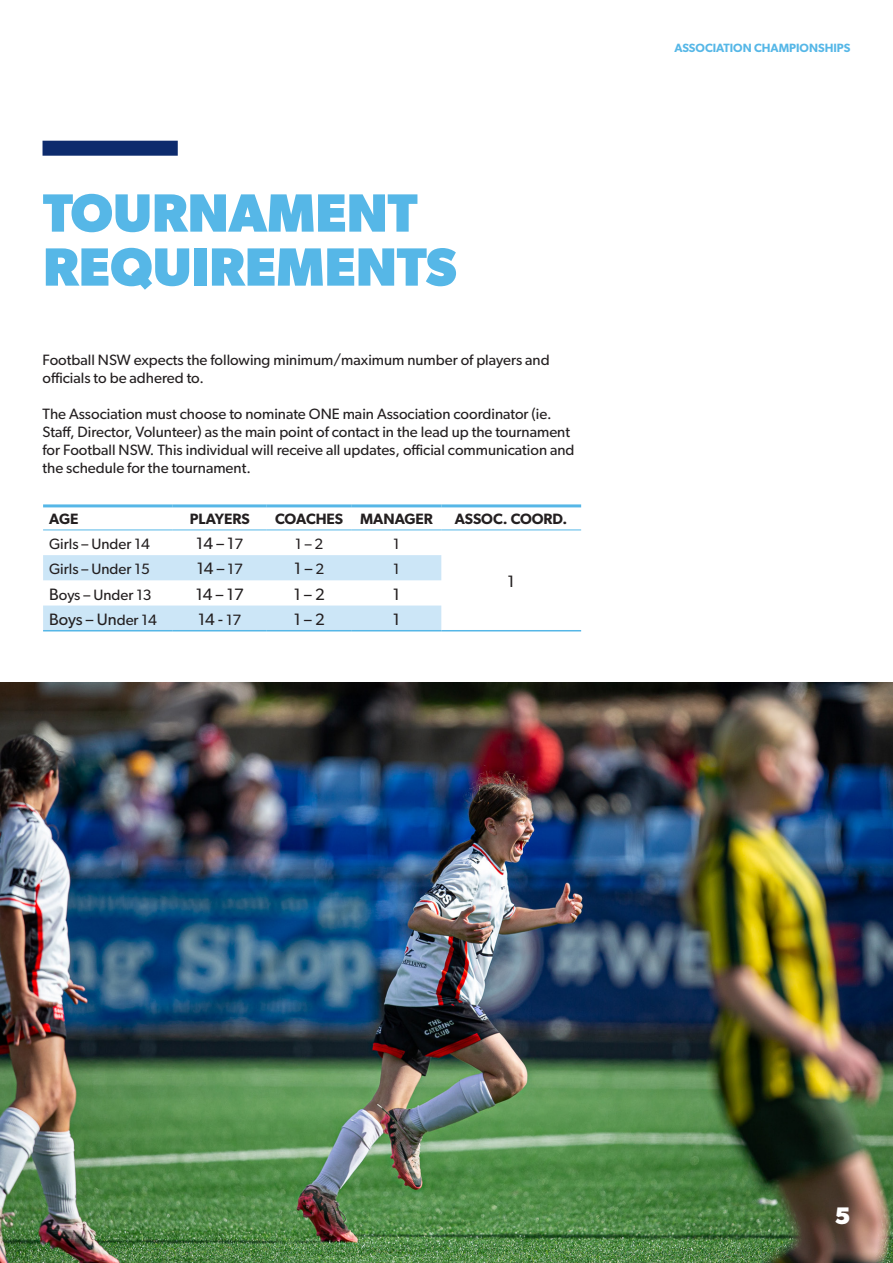
<style>
.page{position:relative;width:893px;height:1263px;background:#fff}
.page>*{position:absolute;margin:0;border:0;box-sizing:border-box;transform-origin:0 0}
.t1{font:700 54px/54px "Gibson";color:#56b7e7}
.t2{font:700 24px "Gibson";color:#fff}
.text{font:16.5px "Gibson";color:#231f20}
.text-2{font:15px/18px "Gibson";color:#231f20}
.text-3{font:600 15px "Gibson";color:#231f20}
.t3{font:600 12px "Gibson";color:#56b7e7}
.s1{font-size:15px}
.s2{font-size:16.5px}
</style>
<div class="page">
<img style="left:0;top:682px;width:893px;height:581px">
<div style="left:43px;top:141px;width:135px;height:15px;background:#0d2b6d"></div>
<svg style="left:43px;top:530px;width:538px;height:100px"></svg>
<svg style="left:43px;top:555px;width:398px;height:75px"></svg>
<hr style="left:43px;top:504px;width:130px;height:3px;background:#56b7e7">
<hr style="left:173px;top:504px;width:94px;height:3px;background:#56b7e7">
<hr style="left:267px;top:504px;width:85px;height:3px;background:#56b7e7">
<hr style="left:352px;top:504px;width:89px;height:3px;background:#56b7e7">
<hr style="left:441px;top:504px;width:140px;height:3px;background:#56b7e7">
<hr style="left:43px;top:529px;width:130px;height:1px;background:#56b7e7">
<hr style="left:173px;top:529px;width:94px;height:1px;background:#56b7e7">
<hr style="left:267px;top:529px;width:85px;height:1px;background:#56b7e7">
<hr style="left:352px;top:529px;width:89px;height:1px;background:#56b7e7">
<hr style="left:441px;top:529px;width:140px;height:1px;background:#56b7e7">
<hr style="left:43px;top:630px;width:130px;height:1px;background:#56b7e7">
<hr style="left:173px;top:630px;width:94px;height:1px;background:#56b7e7">
<hr style="left:267px;top:630px;width:85px;height:1px;background:#56b7e7">
<hr style="left:352px;top:630px;width:89px;height:1px;background:#56b7e7">
<hr style="left:441px;top:630px;width:140px;height:1px;background:#56b7e7">
<p class="t1" style="left:43px;top:185px;width:415px">TOURNAMENT<br>REQUIREMENTS</p>
<p class="text-2" style="left:43px;top:350px;width:509px">Football NSW expects the following minimum/maximum number of players and officials to be adhered to.</p>
<p class="text-2" style="left:43px;top:404px;width:534px">The Association must choose to nominate ONE main Association coordinator (ie.<br>Staff, Director, Volunteer) as the main point of contact in the lead up the tournament for Football NSW. This individual will receive all updates, official communication and the schedule for the tournament.</p>
<p class="text-3" style="left:49px;top:510px;width:31px">AGE</p>
<p class="text-3" style="left:190px;top:510px;width:61px">PLAYERS</p>
<p class="text-3" style="left:275px;top:510px;width:69px">COACHES</p>
<p class="text-3" style="left:360px;top:510px;width:74px">MANAGER</p>
<p class="text-3" style="left:455px;top:510px;width:114px">ASSOC. COORD.</p>
<p class="text-2" style="left:49px;top:534px;width:102px">Girls – Under 14</p>
<p class="text" style="left:196px;top:533px;width:49px">14 – 1<span class="s1">7</span></p>
<p class="text-2" style="left:295px;top:534px;width:30px">1 – 2</p>
<p class="text-2" style="left:393px;top:534px;width:8px">1</p>
<p class="text" style="left:508px;top:571px;width:9px">1</p>
<p class="text-2" style="left:49px;top:559px;width:102px">Girls – Under 15</p>
<p class="text" style="left:197px;top:559px;width:48px">14 – <span class="s1">17</span></p>
<p class="text" style="left:294px;top:559px;width:32px">1 – <span class="s1">2</span></p>
<p class="text-2" style="left:393px;top:559px;width:8px">1</p>
<p class="text-2" style="left:49px;top:585px;width:104px"><span class="s2">B</span>oys – Under 13</p>
<p class="text" style="left:196px;top:584px;width:49px">14 – 17</p>
<p class="text" style="left:294px;top:584px;width:33px">1 – 2</p>
<p class="text" style="left:393px;top:584px;width:9px">1</p>
<p class="text" style="left:49px;top:609px;width:109px">Boys – Un<span class="s1">der 14</span></p>
<p class="text" style="left:198px;top:609px;width:45px">14 - <span class="s1">17</span></p>
<p class="text" style="left:294px;top:609px;width:33px">1 – 2</p>
<p class="text" style="left:393px;top:609px;width:9px">1</p>
<p class="t3" style="left:674px;top:41px;width:177px">ASSOCIATION CHAMPIONSHIPS</p>
<p class="t2" style="left:834px;top:1201px;width:17px">5</p>
</div>
